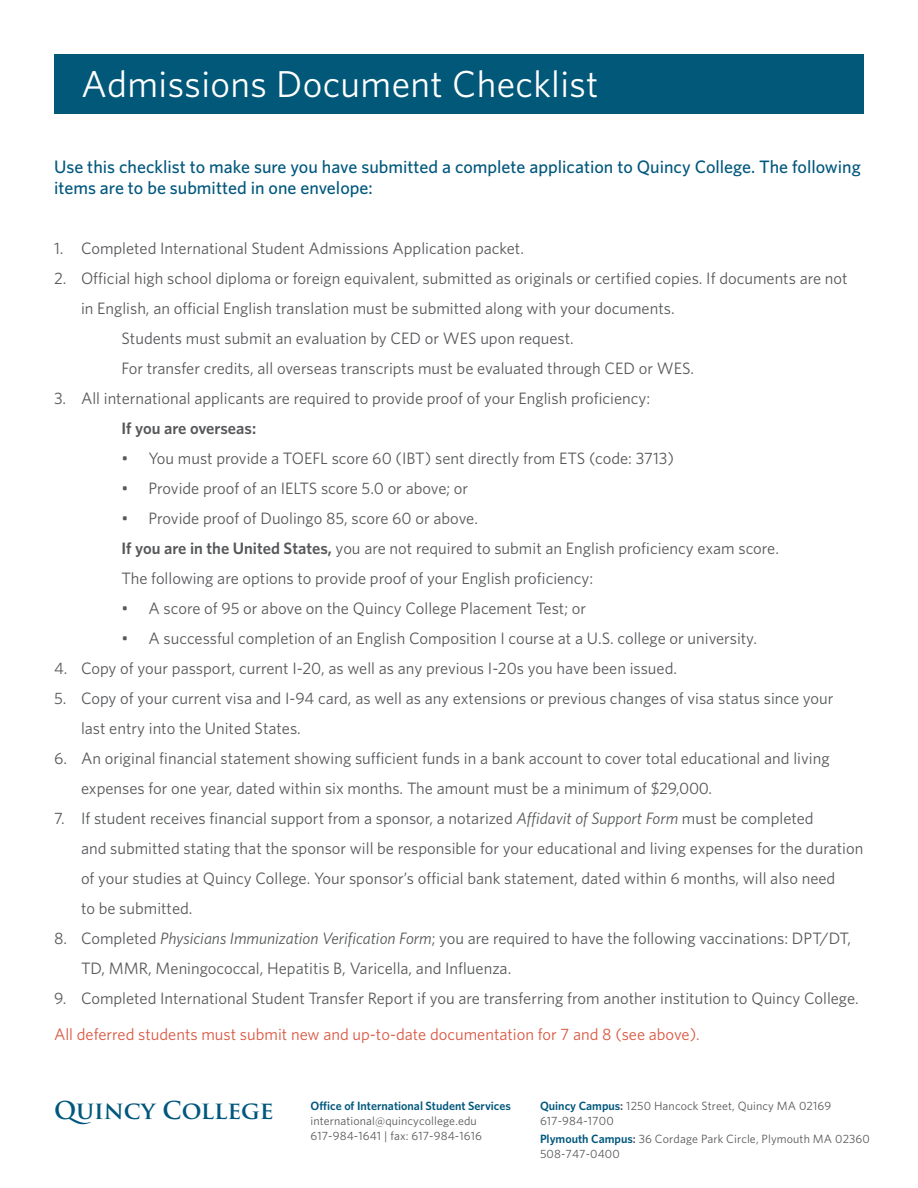
<style>
.page{position:relative;width:918px;height:1188px;background:#fff}
.page>*{position:absolute;margin:0;border:0;box-sizing:border-box;transform-origin:0 0}
.t1{font:37.5px "Whitney";letter-spacing:.01em;color:#fff}
.t2{font:700 24px "Trajan Pro";color:#00577d}
.t3{font:500 18px/21.6px "Whitney K";color:#00577d}
.t4{font:16.5px/30px "Whitney K";color:#57585a}
.t5{font:16.5px "Whitney K";color:#d95842}
.t6{font:600 16.5px "Whitney K";color:#57585a}
.t7{font:12px/15px "Whitney";letter-spacing:.01em;color:#57585a}
.t8{font:600 12px "Whitney";color:#00577d}
.s1{font-weight:600}
.s2{font-style:italic}
.s3{font-weight:600;color:#00577d}
</style>
<div class="page">
<div style="left:55px;top:55px;width:809px;height:59px;background:#015878"></div>
<p class="t1" style="left:81px;top:62px;width:519px">Admissions Document Checklist</p>
<p class="t3" style="left:54px;top:155px;width:808px">Use this checklist to make sure you have submitted a complete application to Quincy College. The following items are to be submitted in one envelope:</p>
<p class="t4" style="left:54px;top:233px;width:472px">1. Completed International Student Admissions Application packet.</p>
<p class="t4" style="left:81px;top:263px;width:768px;text-indent:-27px">2. Official high school diploma or foreign equivalent, submitted as originals or certified copies. If documents are not in English, an official English translation must be submitted along with your documents.</p>
<p class="t4" style="left:122px;top:323px;width:454px">Students must submit an evaluation by CED or WES upon request.</p>
<p class="t4" style="left:122px;top:353px;width:574px">For transfer credits, all overseas transcripts must be evaluated through CED or WES.</p>
<p class="t4" style="left:54px;top:383px;width:598px">3. All international applicants are required to provide proof of your English proficiency:</p>
<p class="t6" style="left:122px;top:419px;width:136px">If you are overseas:</p>
<p class="t4" style="left:122px;top:443px;width:554px">• You must provide a TOEFL score 60 (IBT) sent directly from ETS (code: 3713)</p>
<p class="t4" style="left:122px;top:473px;width:348px">• Provide proof of an IELTS score 5.0 or above; or</p>
<p class="t4" style="left:122px;top:503px;width:358px">• Provide proof of Duolingo 85, score 60 or above.</p>
<p class="t4" style="left:122px;top:533px;width:659px"><span class="s1">If you are in the United States,</span> you are not required to submit an English proficiency exam score.<br>The following are options to provide proof of your English proficiency:</p>
<p class="t4" style="left:122px;top:593px;width:466px">• A score of 95 or above on the Quincy College Placement Test; or</p>
<p class="t4" style="left:122px;top:623px;width:637px">• A successful completion of an English Composition I course at a U.S. college or university.</p>
<p class="t4" style="left:54px;top:653px;width:625px">4. Copy of your passport, current I-20, as well as any previous I-20s you have been issued.</p>
<p class="t4" style="left:81px;top:683px;width:754px;text-indent:-27px">5. Copy of your current visa and I-94 card, as well as any extensions or previous changes of visa status since your last entry into the United States.</p>
<p class="t4" style="left:81px;top:743px;width:750px;text-indent:-27px">6. An original financial statement showing sufficient funds in a bank account to cover total educational and living expenses for one year, dated within six months. The amount must be a minimum of $29,000.</p>
<p class="t4" style="left:81px;top:803px;width:784px;text-indent:-27px">7. If student receives financial support from a sponsor, a notarized <span class="s2">Affidavit of Support Form</span> must be completed<br>and submitted stating that the sponsor will be responsible for your educational and living expenses for the duration of your studies at Quincy College. Your sponsor’s official bank statement, dated within 6 months, will also need<br>to be submitted.</p>
<p class="t4" style="left:81px;top:923px;width:772px;text-indent:-27px">8. Completed <span class="s2">Physicians Immunization Verification Form</span>; you are required to have the following vaccinations: DPT/DT,<br>TD, MMR, Meningococcal, Hepatitis B, Varicella, and Influenza.</p>
<p class="t4" style="left:54px;top:983px;width:806px">9. Completed International Student Transfer Report if you are transferring from another institution to Quincy College.</p>
<p class="t5" style="left:54px;top:1025px;width:647px">All deferred students must submit new and up-to-date documentation for 7 and 8 (see above).</p>
<h2 class="t2" style="left:54px;top:1095px;width:221px">QUINCY COLLEGE</h2>
<p class="t8" style="left:310px;top:1099px;width:202px">Office of International Student Services</p>
<p class="t7" style="left:310px;top:1113px;width:173px">international@quincycollege.edu<br>617-984-1641 | fax: 617-984-1616</p>
<p class="t7" style="left:540px;top:1098px;width:293px"><span class="s3">Quincy Campus</span><span class="s1">:</span> 1250 Hancock Street, Quincy MA 02169<br>617-984-1700</p>
<p class="t7" style="left:540px;top:1131px;width:331px"><span class="s3">Plymouth Campus</span><span class="s1">:</span> 36 Cordage Park Circle, Plymouth MA 02360<br>508-747-0400</p>
</div>
